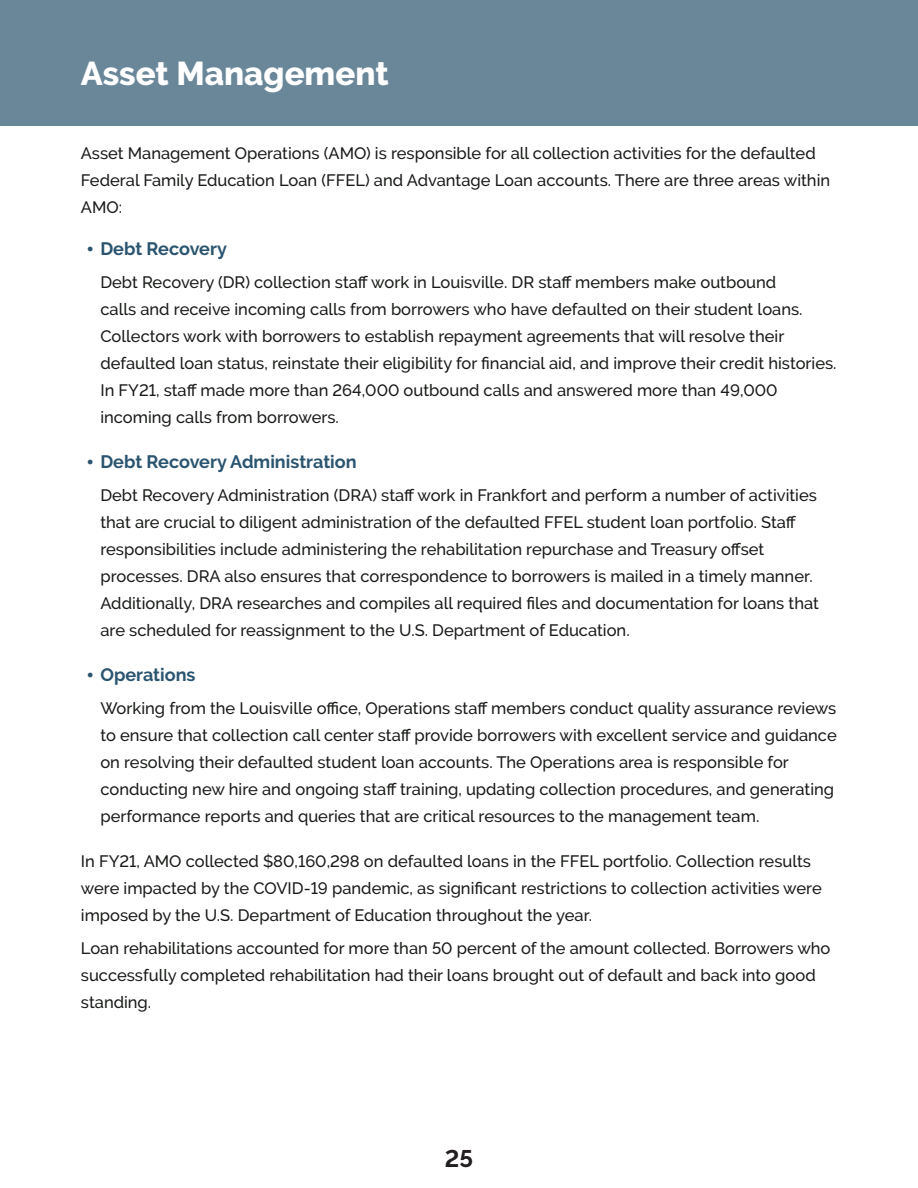
<style>
.page{position:relative;width:918px;height:1188px;background:#fff}
.page>*{position:absolute;margin:0;border:0;box-sizing:border-box;transform-origin:0 0}
.Section_Header{font:800 33px "Raleway";color:#fff}
.t1{font:700 24px "Raleway";color:#231f20}
.t2{font:700 18px "Raleway";color:#2a546f}
.t3{font:500 16.5px/27px "Raleway";color:#181b18}
.s1{font-family:"Poppins";font-weight:500}
</style>
<div class="page">
<hr style="left:0;top:0;width:1px;height:126px;background:#2a546f">
<div style="left:1px;top:0;width:917px;height:126px;background:#6a879a"></div>
<p class="Section_Header" style="left:81px;top:55px;width:309px">Asset Management</p>
<p class="t3" style="left:81px;top:139px;width:751px">Asset Management Operations (AMO) is responsible for all collection activities for the defaulted<br>Federal Family Education Loan (FFEL) and Advantage Loan accounts. There are three areas within<br>AMO:</p>
<p class="t2" style="left:87px;top:238px;width:142px"><span class="s1">•</span> Debt Recovery</p>
<p class="t3" style="left:100px;top:268px;width:738px">Debt Recovery (DR) collection staff work in Louisville. DR staff members make outbound<br>calls and receive incoming calls from borrowers who have defaulted on their student loans.<br>Collectors work with borrowers to establish repayment agreements that will resolve their defaulted loan status, reinstate their eligibility for financial aid, and improve their credit histories.<br>In FY21, staff made more than 264,000 outbound calls and answered more than 49,000 incoming calls from borrowers.</p>
<p class="t2" style="left:87px;top:451px;width:271px"><span class="s1">•</span> Debt Recovery Administration</p>
<p class="t3" style="left:100px;top:481px;width:720px">Debt Recovery Administration (DRA) staff work in Frankfort and perform a number of activities that are crucial to diligent administration of the defaulted FFEL student loan portfolio. Staff responsibilities include administering the rehabilitation repurchase and Treasury offset processes. DRA also ensures that correspondence to borrowers is mailed in a timely manner.<br>Additionally, DRA researches and compiles all required files and documentation for loans that are scheduled for reassignment to the U.S. Department of Education.</p>
<p class="t2" style="left:87px;top:664px;width:110px"><span class="s1">•</span> Operations</p>
<p class="t3" style="left:100px;top:694px;width:738px">Working from the Louisville office, Operations staff members conduct quality assurance reviews to ensure that collection call center staff provide borrowers with excellent service and guidance on resolving their defaulted student loan accounts. The Operations area is responsible for conducting new hire and ongoing staff training, updating collection procedures, and generating performance reports and queries that are critical resources to the management team.</p>
<p class="t3" style="left:81px;top:847px;width:742px">In FY21, AMO collected $80,160,298 on defaulted loans in the FFEL portfolio. Collection results were impacted by the COVID-19 pandemic, as significant restrictions to collection activities were imposed by the U.S. Department of Education throughout the year.</p>
<p class="t3" style="left:81px;top:934px;width:751px">Loan rehabilitations accounted for more than 50 percent of the amount collected. Borrowers who successfully completed rehabilitation had their loans brought out of default and back into good standing.</p>
<h2 class="t1" style="left:445px;top:1145px;width:30px">25</h2>
</div>
